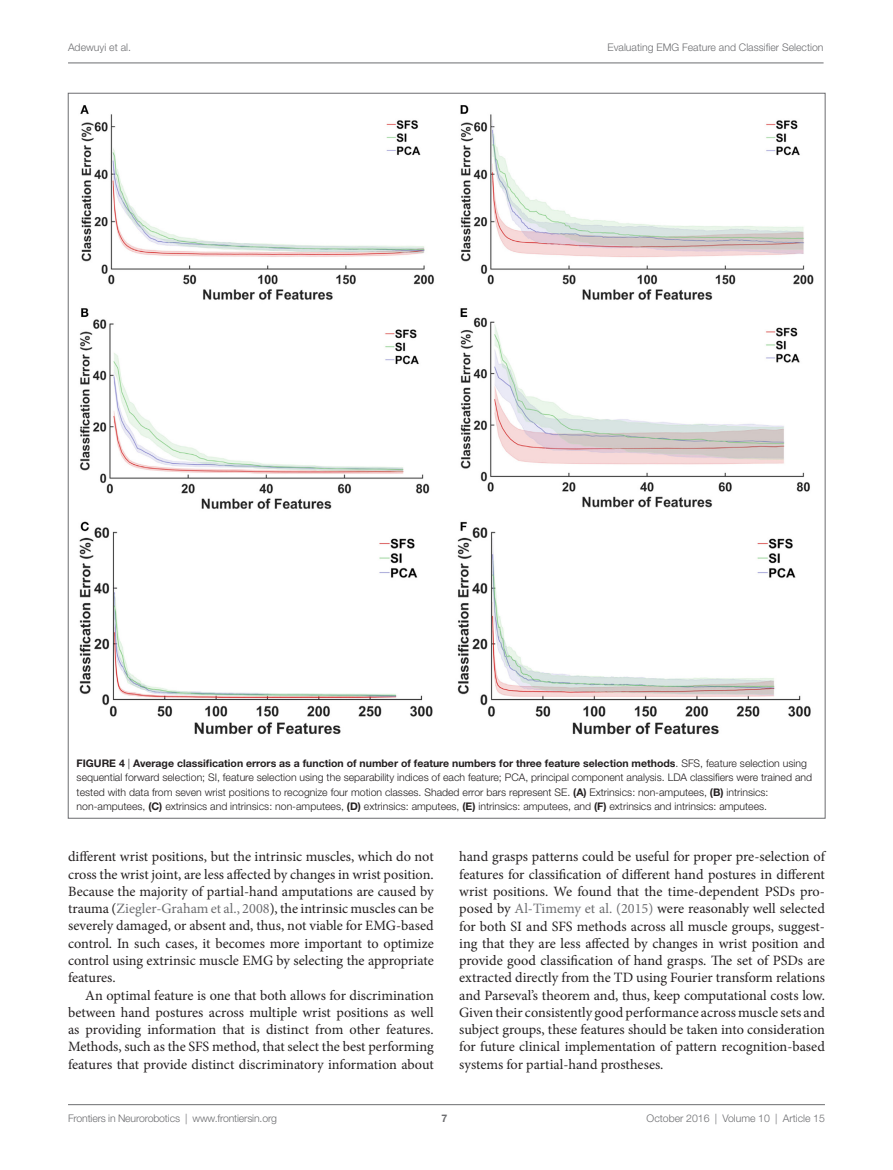
<style>
.page{position:relative;width:893px;height:1170px;background:#fff}
.page>*{position:absolute;margin:0;border:0;box-sizing:border-box;transform-origin:0 0}
.t1{font:14.25px/17.2px "Minion Pro";color:#231f20;text-align:justify}
.t2{font:300 10.5px/14.2px "Helvetica Neue LT Std";color:#231f20}
.t3{font:300 10.5px "Helvetica Neue LT Std";color:#6c6d70}
.t4{font:700 10.5px "Helvetica Neue LT Std";color:#6c6d70}
.s1{font-weight:700}
.s2{color:#6c6d70}
</style>
<div class="page">
<img style="left:79px;top:105px;width:735px;height:630px">
<hr style="left:68px;top:1104px;width:757px;height:1px;background:#6c6d70">
<hr style="left:68px;top:63px;width:755px;height:1px;background:#6c6d70">
<p class="t3" style="left:68px;top:41px;width:65px">Adewuyi et al.</p>
<p class="t3" style="left:607px;top:41px;width:218px">Evaluating EMG Feature and Classifier Selection</p>
<p class="t2" style="left:77px;top:755px;width:737px"><span class="s1">FIG URE 4</span> | <span class="s1">Average classification errors as a function of number of feature numbers for three feature selection methods</span>. SFS, feature selection using sequential forward selection; SI, feature selection using the separability indices of each feature; PCA, principal component analysis. LDA classifiers were trained and tested with data from seven wrist positions to recognize four motion classes. Shaded error bars represent SE. <span class="s1">(A)</span> Extrinsics: non-amputees, <span class="s1">(B)</span> intrinsics: non-amputees, <span class="s1">(C)</span> extrinsics and intrinsics: non-amputees, <span class="s1">(D)</span> extrinsics: amputees, <span class="s1">(E)</span> intrinsics: amputees, and <span class="s1">(F)</span> extrinsics and intrinsics: amputees.</p>
<p class="t1" style="left:68px;top:848px;width:367px">different wrist positions, but the intrinsic muscles, which do not cross the wrist joint, are less affected by changes in wrist position.<br>Because the majority of partial-hand amputations are caused by trauma (<span class="s2">Ziegler-Graham et al., 2008</span>), the intrinsic muscles can be severely damaged, or absent and, thus, not viable for EMG-based control. In such cases, it becomes more important to optimize control using extrinsic muscle EMG by selecting the appropriate features.</p>
<p class="t1" style="left:68px;top:986px;width:367px;text-indent:17px">An optimal feature is one that both allows for discrimination between hand postures across multiple wrist positions as well as providing information that is distinct from other features.<br>Methods, such as the SFS method, that select the best performing features that provide distinct discriminatory information about</p>
<p class="t1" style="left:459px;top:848px;width:367px">hand grasps patterns could be useful for proper pre-selection of features for classification of different hand postures in different wrist positions. We found that the time-dependent PSDs pro&shy;posed by <span class="s2">Al-Timemy et al. (2015)</span> were reasonably well selected for both SI and SFS methods across all muscle groups, suggest&shy;ing that they are less affected by changes in wrist position and provide good classification of hand grasps. The set of PSDs are extracted directly from the TD using Fourier transform relations and Parseval’s theorem and, thus, keep computational costs low.<br>Given their consistently good performance across muscle sets and subject groups, these features should be taken into consideration for future clinical implementation of pattern recognition-based systems for partial-hand prostheses.</p>
<p class="t3" style="left:68px;top:1111px;width:211px">Frontiers in Neurorobotics | www.frontiersin.org</p>
<p class="t3" style="left:647px;top:1111px;width:180px">October 2016 | Volume 10 | Article 15</p>
<p class="t4" style="left:441px;top:1111px;width:7px">7</p>
</div>
